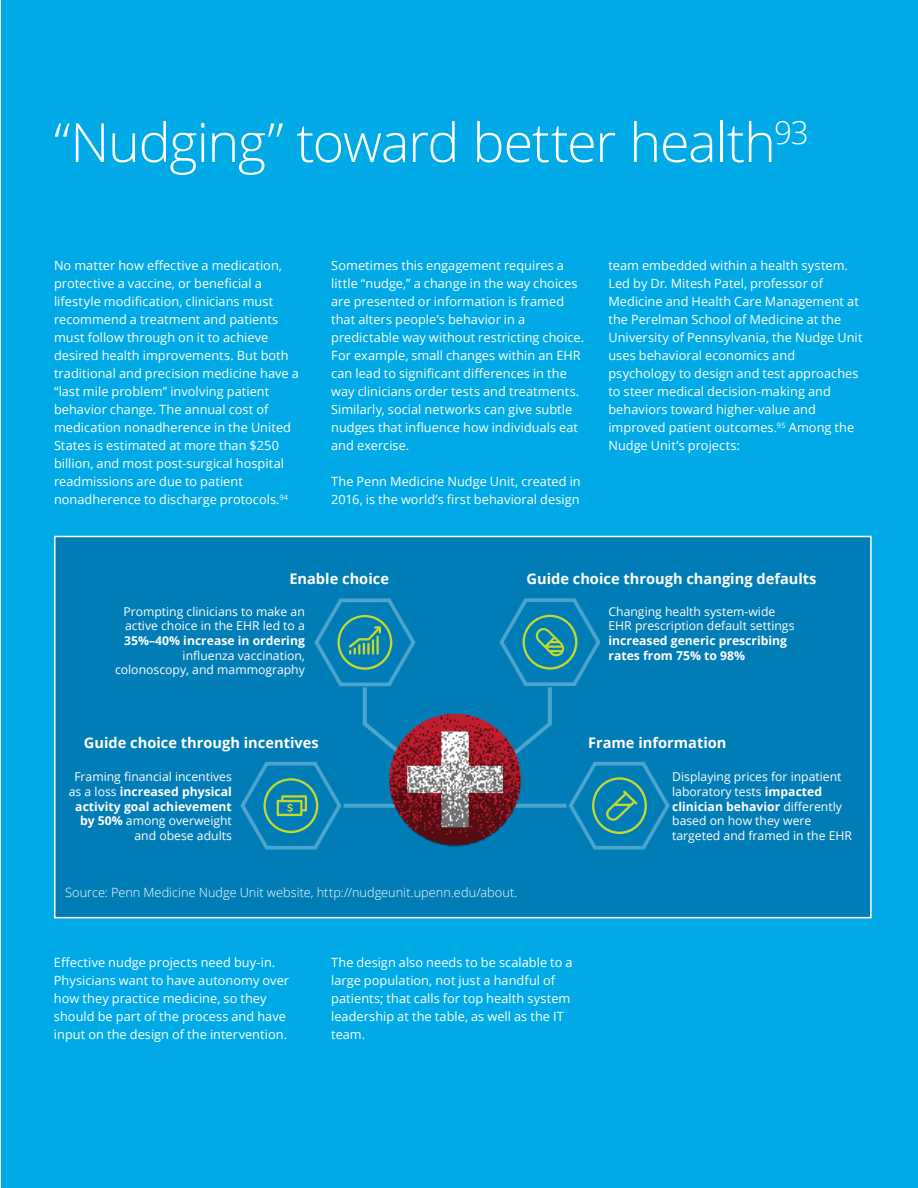
<style>
.page{position:relative;width:918px;height:1188px;background:#fff}
.page>*{position:absolute;margin:0;border:0;box-sizing:border-box;transform-origin:0 0}
.t1{font:300 54px "Open Sans";letter-spacing:-.025em;color:#fff}
.t2{font:700 14.7px "Open Sans";color:#fff}
.t3{font:12.75px/18px "Open Sans";letter-spacing:.005em;color:#fff}
.t4{font:300 12.75px "Open Sans";color:#fff}
.t5{font:12.15px/14.7px "Open Sans";color:#fff}
.t6{font:700 12.15px/14.7px "Open Sans";color:#fff}
.s1{font-weight:700}
</style>
<div class="page">
<div style="left:1px;top:0;width:917px;height:1188px;background:#00aae7"></div>
<div style="left:54px;top:536px;width:818px;height:382px;background:#007db6;border:2px solid #fff"></div>
<svg style="left:54px;top:597px;width:818px;height:322px"></svg>
<img style="left:368px;top:692px;width:175px;height:175px">
<h1 class="t1" style="left:54px;top:105px;width:756px">“Nudging” toward better health<sup>93</sup></h1>
<p class="t3" style="left:54px;top:256px;width:246px">No matter how effective a medication, protective a vaccine, or beneficial a lifestyle modification, clinicians must recommend a treatment and patients must follow through on it to achieve desired health improvements. But both traditional and precision medicine have a “last mile problem” involving patient behavior change. The annual cost of medication nonadherence in the United States is estimated at more than $250 billion, and most post-surgical hospital readmissions are due to patient nonadherence to discharge protocols.<sup>94</sup></p>
<p class="t3" style="left:331px;top:256px;width:254px">Sometimes this engagement requires a little “nudge,” a change in the way choices are presented or information is framed that alters people’s behavior in a predictable way without restricting choice.<br>For example, small changes within an EHR can lead to significant differences in the way clinicians order tests and treatments.<br>Similarly, social networks can give subtle nudges that influence how individuals eat and exercise.</p>
<p class="t3" style="left:331px;top:472px;width:251px">The Penn Medicine Nudge Unit, created in<br>2016, is the world’s first behavioral design</p>
<p class="t3" style="left:608px;top:256px;width:256px">team embedded within a health system.<br>Led by Dr. Mitesh Patel, professor of Medicine and Health Care Management at the Perelman School of Medicine at the University of Pennsylvania, the Nudge Unit uses behavioral economics and psychology to design and test approaches to steer medical decision-making and behaviors toward higher-value and improved patient outcomes.<sup>95</sup> Among the Nudge Unit’s projects:</p>
<p class="t2" style="left:289px;top:569px;width:101px">Enable choice</p>
<p class="t5" style="left:123px;top:604px;width:183px">Prompting clinicians to make an active choice in the EHR led to a</p>
<p class="t6" style="left:124px;top:633px;width:182px">35%–40% increase in ordering</p>
<p class="t5" style="left:115px;top:648px;width:191px;text-align:right">influenza vaccination, colonoscopy, and mammography</p>
<p class="t2" style="left:526px;top:569px;width:292px">Guide choice through changing defaults</p>
<p class="t5" style="left:609px;top:604px;width:187px">Changing health system-wide<br>EHR prescription default settings</p>
<p class="t6" style="left:609px;top:633px;width:180px">increased generic prescribing rates from 75% to 98%</p>
<p class="t2" style="left:84px;top:733px;width:236px">Guide choice through incentives</p>
<p class="t5" style="left:69px;top:769px;width:165px;text-align:right">Framing financial incentives as a loss <span class="s1">increased physical activity goal achievement by 50%</span> among overweight and obese adults</p>
<p class="t4" style="left:65px;top:884px;width:454px">Source: Penn Medicine Nudge Unit website, http://nudgeunit.upenn.edu/about.</p>
<p class="t2" style="left:588px;top:733px;width:140px">Frame information</p>
<p class="t5" style="left:672px;top:769px;width:181px">Displaying prices for inpatient laboratory tests <span class="s1">impacted clinician behavior</span> differently based on how they were targeted and framed in the EHR</p>
<p class="t3" style="left:54px;top:953px;width:237px">Effective nudge projects need buy-in.<br>Physicians want to have autonomy over how they practice medicine, so they should be part of the process and have input on the design of the intervention.</p>
<p class="t3" style="left:331px;top:953px;width:243px">The design also needs to be scalable to a large population, not just a handful of patients; that calls for top health system leadership at the table, as well as the IT team.</p>
</div>
